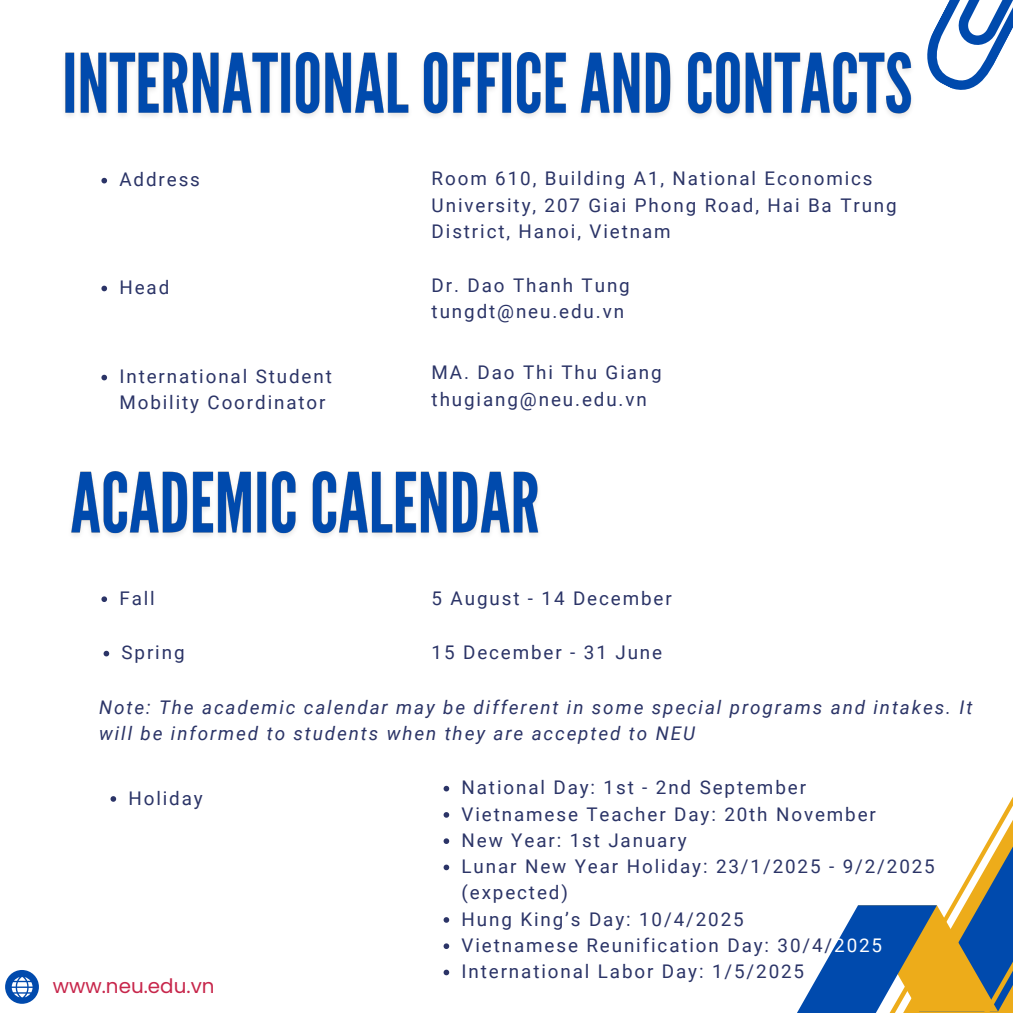
<style>
.page{position:relative;width:1013px;height:1013px;background:#fff}
.page>*{position:absolute;margin:0;border:0;box-sizing:border-box;transform-origin:0 0}
.t1{font:19.88px "Poppins";color:#c7264b}
.t2{font:18.88px/26.2px "Roboto";letter-spacing:.1em;color:#2b3467}
.t3{font:italic 18.88px/26.2px "Roboto";letter-spacing:.1em;color:#2b3467}
.s1{color:#fff}
</style>
<div class="page">
<svg style="left:5px;top:970px;width:34px;height:33px"></svg>
<svg style="left:797px;top:798px;width:215px;height:214px"></svg>
<svg style="left:927px;top:0;width:85px;height:90px"></svg>
<img style="left:65px;top:52px;width:847px;height:65px">
<svg style="left:101px;top:178px;width:6px;height:5px"></svg>
<svg style="left:101px;top:286px;width:6px;height:5px"></svg>
<svg style="left:101px;top:375px;width:6px;height:5px"></svg>
<img style="left:71px;top:471px;width:468px;height:66px">
<svg style="left:101px;top:596px;width:6px;height:6px"></svg>
<svg style="left:104px;top:650px;width:5px;height:6px"></svg>
<svg style="left:110px;top:796px;width:6px;height:5px"></svg>
<svg style="left:443px;top:785px;width:6px;height:6px"></svg>
<svg style="left:443px;top:812px;width:6px;height:5px"></svg>
<svg style="left:443px;top:838px;width:6px;height:6px"></svg>
<svg style="left:443px;top:864px;width:6px;height:6px"></svg>
<svg style="left:443px;top:917px;width:6px;height:5px"></svg>
<svg style="left:443px;top:943px;width:6px;height:6px"></svg>
<svg style="left:443px;top:969px;width:6px;height:6px"></svg>
<p class="t2" style="left:119px;top:167px;width:82px">Address</p>
<p class="t2" style="left:431px;top:166px;width:466px">Room 610, Building A1, National Economics<br>University, 207 Giai Phong Road, Hai Ba Trung<br>District, Hanoi, Vietnam</p>
<p class="t2" style="left:119px;top:274px;width:51px">Head</p>
<p class="t2" style="left:431px;top:273px;width:200px">Dr. Dao Thanh Tung</p>
<p class="t2" style="left:431px;top:299px;width:194px">tungdt@neu.edu.vn</p>
<p class="t2" style="left:119px;top:363px;width:214px">International Student<br>Mobility Coordinator</p>
<p class="t2" style="left:431px;top:360px;width:232px">MA. Dao Thi Thu Giang</p>
<p class="t2" style="left:431px;top:386px;width:217px">thugiang@neu.edu.vn</p>
<p class="t2" style="left:119px;top:585px;width:37px">Fall</p>
<p class="t2" style="left:431px;top:585px;width:242px">5 August - 14 December</p>
<p class="t2" style="left:121px;top:639px;width:65px">Spring</p>
<p class="t2" style="left:431px;top:639px;width:232px">15 December - 31 June</p>
<p class="t3" style="left:99px;top:694px;width:874px">Note: The academic calendar may be different in some special programs and intakes. It will be informed to students when they are accepted to NEU</p>
<p class="t2" style="left:128px;top:785px;width:76px">Holiday</p>
<p class="t1" style="left:53px;top:972px;width:163px">www.neu.edu.vn</p>
<p class="t2" style="left:461px;top:774px;width:346px">National Day: 1st - 2nd September</p>
<p class="t2" style="left:461px;top:801px;width:416px">Vietnamese Teacher Day: 20th November</p>
<p class="t2" style="left:461px;top:827px;width:226px">New Year: 1st January</p>
<p class="t2" style="left:461px;top:853px;width:475px">Lunar New Year Holiday: 23/1/2025 - 9/2/2025 (expected)</p>
<p class="t2" style="left:461px;top:906px;width:284px">Hung King’s Day: 10/4/2025</p>
<p class="t2" style="left:461px;top:932px;width:422px">Vietnamese Reunification Day: 30/4/<span class="s1">2025</span></p>
<p class="t2" style="left:461px;top:958px;width:344px">International Labor Day: 1/5/2025</p>
</div>
